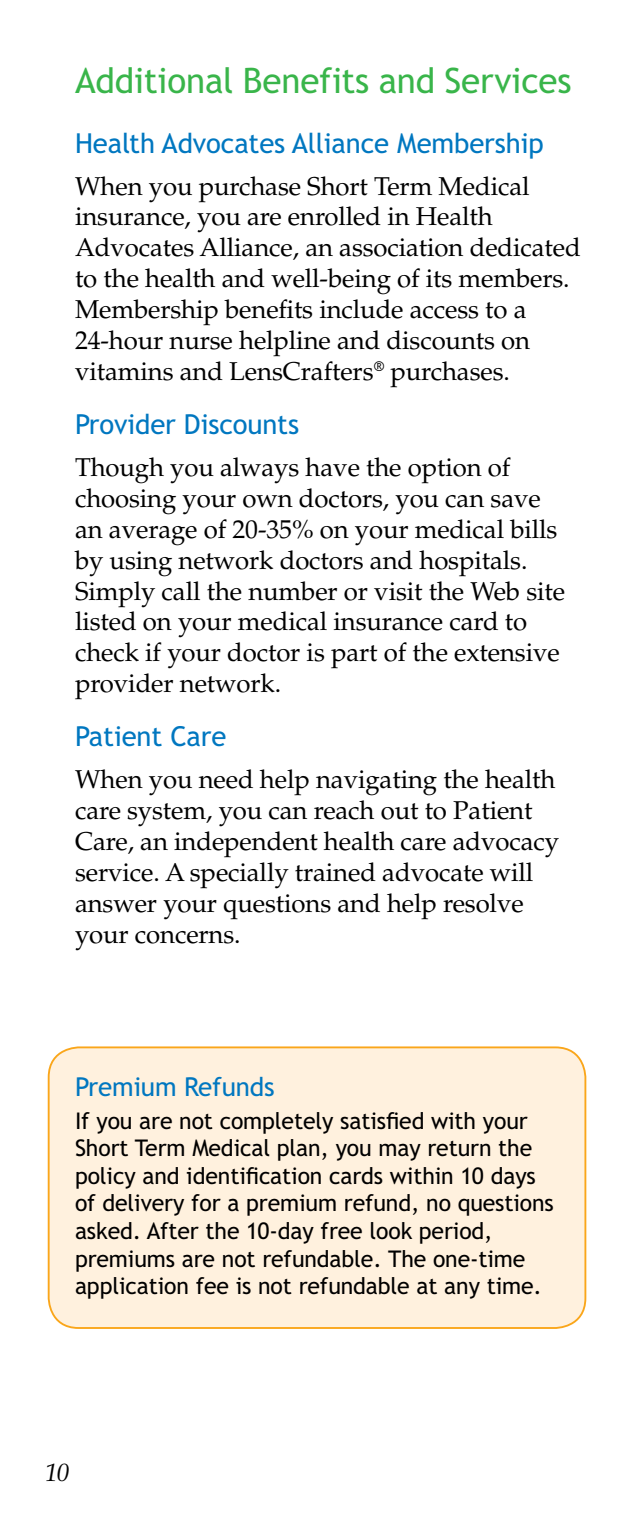
<style>
.page{position:relative;width:628px;height:1530px;background:#fff}
.page>*{position:absolute;margin:0;border:0;box-sizing:border-box;transform-origin:0 0}
.t1{font:35px "Trebuchet";letter-spacing:-.005em;color:#39b54a}
.t2{font:27.5px "Trebuchet";letter-spacing:-.005em;color:#0077c0}
.t3{font:26px "Trebuchet";letter-spacing:-.005em;color:#0077c0}
.t4{font:25.75px/31px "Palatino LT Std";letter-spacing:-.005em;color:#000}
.t5{font:italic 25px "Palatino LT Std";color:#000}
.t6{font:23px/27.5px "Trebuchet";letter-spacing:-.005em;color:#000}
</style>
<div class="page">
<div style="left:49px;top:1047px;width:536px;height:280px;background:#fff1de;border-radius:30px"></div>
<div style="left:48px;top:1046px;width:538px;height:282px;border:2px solid #faa61a;border-radius:30px"></div>
<h1 class="t1" style="left:75px;top:60px;width:498px">Additional Benefits and Services</h1>
<p class="t2" style="left:75px;top:127px;width:470px">Health Advocates Alliance Membership</p>
<p class="t4" style="left:75px;top:171px;width:507px">When you purchase Short Term Medical insurance, you are enrolled in Health Advocates Alliance, an association dedicated to the health and well-being of its members.<br>Membership benefits include access to a 24-hour nurse helpline and discounts on vitamins and LensCrafters<sup>®</sup> purchases.</p>
<p class="t2" style="left:75px;top:408px;width:226px">Provider Discounts</p>
<p class="t4" style="left:75px;top:452px;width:491px">Though you always have the option of choosing your own doctors, you can save an average of 20-35% on your medical bills by using network doctors and hospitals.<br>Simply call the number or visit the Web site listed on your medical insurance card to check if your doctor is part of the extensive provider network.</p>
<p class="t2" style="left:75px;top:720px;width:153px">Patient Care</p>
<p class="t4" style="left:75px;top:764px;width:485px">When you need help navigating the health care system, you can reach out to Patient Care, an independent health care advocacy service. A specially trained advocate will answer your questions and help resolve your concerns.</p>
<p class="t3" style="left:75px;top:1071px;width:201px">Premium Refunds</p>
<p class="t6" style="left:75px;top:1106px;width:480px">If you are not completely satisfied with your Short Term Medical plan, you may return the policy and identification cards within 10 days of delivery for a premium refund, no questions asked. After the 10-day free look period, premiums are not refundable. The one-time application fee is not refundable at any time.</p>
<p class="t5" style="left:45px;top:1458px;width:26px">10</p>
</div>
